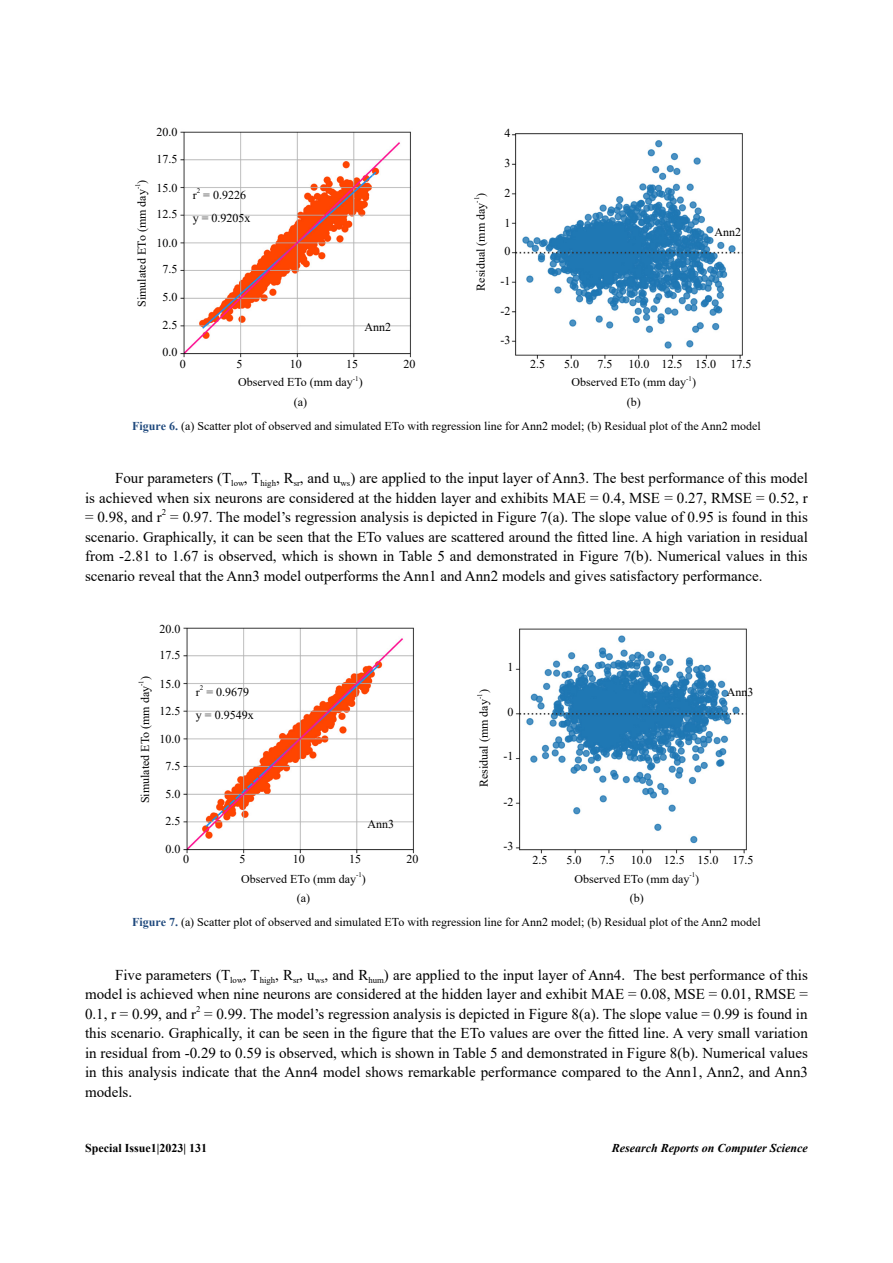
<style>
.page{position:relative;width:893px;height:1263px;background:#fff}
.page>*{position:absolute;margin:0;border:0;box-sizing:border-box;transform-origin:0 0}
.t1{font:15px/19.5px "Times New Roman";color:#000;text-align:justify}
.t2{font:12px/23.4px "Times New Roman";color:#000;text-align:center}
.t3{font:italic 700 12px "Times New Roman";color:#000}
.t4{font:700 12px "Times New Roman";color:#000}
.t5{font:8.7px "Times New Roman";color:#000}
.t6{font:7.05px "Times New Roman";color:#000}
.s1{font-weight:700;color:#1f497d}
</style>
<div class="page">
<img style="left:180px;top:131px;width:231px;height:227px">
<img style="left:511px;top:133px;width:232px;height:226px">
<img style="left:183px;top:627px;width:231px;height:227px">
<img style="left:515px;top:628px;width:232px;height:226px">
<p class="t2" style="left:130px;top:184px;width:5px;rotate:-90deg">)</p>
<p class="t6" style="left:133px;top:189px;width:7px;rotate:-90deg">-1</p>
<p class="t2" style="left:130px;top:307px;width:119px;rotate:-90deg">Simulated ETo (mm day</p>
<p class="t2" style="left:156px;top:120px;width:22px">20.0</p>
<p class="t2" style="left:156px;top:147px;width:22px">17.5</p>
<p class="t2" style="left:156px;top:175px;width:22px">15.0</p>
<p class="t2" style="left:156px;top:202px;width:22px">12.5</p>
<p class="t2" style="left:156px;top:231px;width:22px">10.0</p>
<p class="t2" style="left:162px;top:257px;width:16px">7.5</p>
<p class="t2" style="left:162px;top:285px;width:16px">5.0</p>
<p class="t2" style="left:162px;top:313px;width:16px">2.5</p>
<p class="t2" style="left:162px;top:340px;width:16px">0.0</p>
<p class="t6" style="left:197px;top:186px;width:5px">2</p>
<p class="t2" style="left:193px;top:183px;width:59px">= 0.9226<br>y = 0.9205x</p>
<p class="t2" style="left:193px;top:183px;width:5px">r</p>
<p class="t2" style="left:364px;top:315px;width:28px">Ann2</p>
<p class="t2" style="left:180px;top:351px;width:7px">0</p>
<p class="t2" style="left:236px;top:351px;width:7px">5</p>
<p class="t2" style="left:290px;top:351px;width:13px">10</p>
<p class="t2" style="left:346px;top:351px;width:13px">15</p>
<p class="t2" style="left:403px;top:351px;width:13px">20</p>
<p class="t2" style="left:238px;top:370px;width:116px">Observed ETo (mm day</p>
<p class="t6" style="left:353px;top:373px;width:7px">-1</p>
<p class="t2" style="left:359px;top:370px;width:5px">)</p>
<p class="t2" style="left:294px;top:389px;width:15px">(a)</p>
<p class="t2" style="left:469px;top:197px;width:5px;rotate:-90deg">)</p>
<p class="t6" style="left:472px;top:203px;width:7px;rotate:-90deg">-1</p>
<p class="t2" style="left:469px;top:291px;width:89px;rotate:-90deg">Residual (mm day</p>
<p class="t2" style="left:504px;top:121px;width:7px">4</p>
<p class="t2" style="left:504px;top:151px;width:7px">3</p>
<p class="t2" style="left:504px;top:181px;width:7px">2</p>
<p class="t2" style="left:504px;top:211px;width:7px">1</p>
<p class="t2" style="left:504px;top:239px;width:7px">0</p>
<p class="t2" style="left:500px;top:269px;width:11px">-1</p>
<p class="t2" style="left:500px;top:299px;width:11px">-2</p>
<p class="t2" style="left:500px;top:328px;width:11px">-3</p>
<p class="t2" style="left:714px;top:220px;width:28px">Ann2</p>
<p class="t2" style="left:530px;top:351px;width:16px">2.5</p>
<p class="t2" style="left:564px;top:351px;width:16px">5.0</p>
<p class="t2" style="left:598px;top:351px;width:16px">7.5</p>
<p class="t2" style="left:629px;top:351px;width:124px">10.0 12.5 15.0 17.5</p>
<p class="t2" style="left:571px;top:370px;width:116px">Observed ETo (mm day</p>
<p class="t6" style="left:686px;top:373px;width:7px">-1</p>
<p class="t2" style="left:692px;top:370px;width:5px">)</p>
<p class="t2" style="left:627px;top:389px;width:15px">(b)</p>
<p class="t2" style="left:132px;top:413px;width:630px"><span class="s1">Figure 6.</span> (a) Scatter plot of observed and simulated ETo with regression line for Ann2 model; (b) Residual plot of the Ann2 model</p>
<p class="t1" style="left:85px;top:468px;width:724px;text-indent:30px">Four parameters (T<sub>low</sub>, T<sub>high</sub>, R<sub>sr</sub>, and u<sub>ws</sub>) are applied to the input layer of Ann3. The best performance of this model is achieved when six neurons are considered at the hidden layer and exhibits MAE = 0.4, MSE = 0.27, RMSE = 0.52, r = 0.98, and r</p>
<p class="t5" style="left:162px;top:506px;width:6px">2</p>
<p class="t1" style="left:85px;top:507px;width:724px;text-indent:85px">= 0.97. The model’s regression analysis is depicted in Figure 7(a). The slope value of 0.95 is found in this scenario. Graphically, it can be seen that the ETo values are scattered around the fitted line. A high variation in residual from -2.81 to 1.67 is observed, which is shown in Table 5 and demonstrated in Figure 7(b). Numerical values in this scenario reveal that the Ann3 model outperforms the Ann1 and Ann2 models and gives satisfactory performance.</p>
<p class="t2" style="left:133px;top:680px;width:5px;rotate:-90deg">)</p>
<p class="t6" style="left:136px;top:686px;width:7px;rotate:-90deg">-1</p>
<p class="t2" style="left:133px;top:803px;width:119px;rotate:-90deg">Simulated ETo (mm day</p>
<p class="t2" style="left:160px;top:617px;width:22px">20.0</p>
<p class="t2" style="left:160px;top:643px;width:22px">17.5</p>
<p class="t2" style="left:160px;top:672px;width:22px">15.0</p>
<p class="t2" style="left:160px;top:699px;width:22px">12.5</p>
<p class="t2" style="left:160px;top:727px;width:22px">10.0</p>
<p class="t2" style="left:166px;top:754px;width:16px">7.5</p>
<p class="t2" style="left:166px;top:782px;width:16px">5.0</p>
<p class="t2" style="left:166px;top:809px;width:16px">2.5</p>
<p class="t2" style="left:166px;top:837px;width:16px">0.0</p>
<p class="t6" style="left:200px;top:683px;width:5px">2</p>
<p class="t2" style="left:196px;top:679px;width:59px">= 0.9679<br>y = 0.9549x</p>
<p class="t2" style="left:196px;top:679px;width:5px">r</p>
<p class="t2" style="left:367px;top:811px;width:28px">Ann3</p>
<p class="t2" style="left:183px;top:847px;width:7px">0</p>
<p class="t2" style="left:239px;top:847px;width:7px">5</p>
<p class="t2" style="left:293px;top:847px;width:13px">10</p>
<p class="t2" style="left:349px;top:847px;width:13px">15</p>
<p class="t2" style="left:407px;top:847px;width:13px">20</p>
<p class="t2" style="left:241px;top:867px;width:116px">Observed ETo (mm day</p>
<p class="t6" style="left:356px;top:870px;width:7px">-1</p>
<p class="t2" style="left:362px;top:867px;width:5px">)</p>
<p class="t2" style="left:297px;top:886px;width:15px">(a)</p>
<p class="t2" style="left:508px;top:655px;width:7px">1</p>
<p class="t2" style="left:472px;top:693px;width:5px;rotate:-90deg">)</p>
<p class="t2" style="left:727px;top:680px;width:28px">Ann3</p>
<p class="t6" style="left:475px;top:699px;width:7px;rotate:-90deg">-1</p>
<p class="t2" style="left:472px;top:787px;width:89px;rotate:-90deg">Residual (mm day</p>
<p class="t2" style="left:508px;top:700px;width:7px">0</p>
<p class="t2" style="left:504px;top:744px;width:11px">-1</p>
<p class="t2" style="left:504px;top:790px;width:11px">-2</p>
<p class="t2" style="left:504px;top:834px;width:11px">-3</p>
<p class="t2" style="left:532px;top:848px;width:16px">2.5</p>
<p class="t2" style="left:566px;top:848px;width:16px">5.0</p>
<p class="t2" style="left:600px;top:848px;width:16px">7.5</p>
<p class="t2" style="left:631px;top:848px;width:124px">10.0 12.5 15.0 17.5</p>
<p class="t2" style="left:574px;top:867px;width:116px">Observed ETo (mm day</p>
<p class="t6" style="left:689px;top:870px;width:7px">-1</p>
<p class="t2" style="left:695px;top:867px;width:5px">)</p>
<p class="t2" style="left:630px;top:886px;width:15px">(b)</p>
<p class="t2" style="left:132px;top:910px;width:630px"><span class="s1">Figure 7.</span> (a) Scatter plot of observed and simulated ETo with regression line for Ann2 model; (b) Residual plot of the Ann2 model</p>
<p class="t1" style="left:85px;top:964px;width:724px;text-indent:30px">Five parameters (T<sub>low</sub>, T<sub>high</sub>, R<sub>sr</sub>, u<sub>ws</sub>, and R<sub>hum</sub>) are applied to the input layer of Ann4. The best performance of this model is achieved when nine neurons are considered at the hidden layer and exhibit MAE = 0.08, MSE = 0.01, RMSE = 0.1, r = 0.99, and r</p>
<p class="t5" style="left:196px;top:1002px;width:6px">2</p>
<p class="t1" style="left:85px;top:1003px;width:724px;text-indent:119px">= 0.99. The model’s regression analysis is depicted in Figure 8(a). The slope value = 0.99 is found in this scenario. Graphically, it can be seen in the figure that the ETo values are over the fitted line. A very small variation in residual from -0.29 to 0.59 is observed, which is shown in Table 5 and demonstrated in Figure 8(b). Numerical values in this analysis indicate that the Ann4 model shows remarkable performance compared to the Ann1, Ann2, and Ann3 models.</p>
<p class="t4" style="left:85px;top:1139px;width:123px">Special Issue1|2023| 131</p>
<p class="t3" style="left:612px;top:1140px;width:198px">Research Reports on Computer Science</p>
</div>
